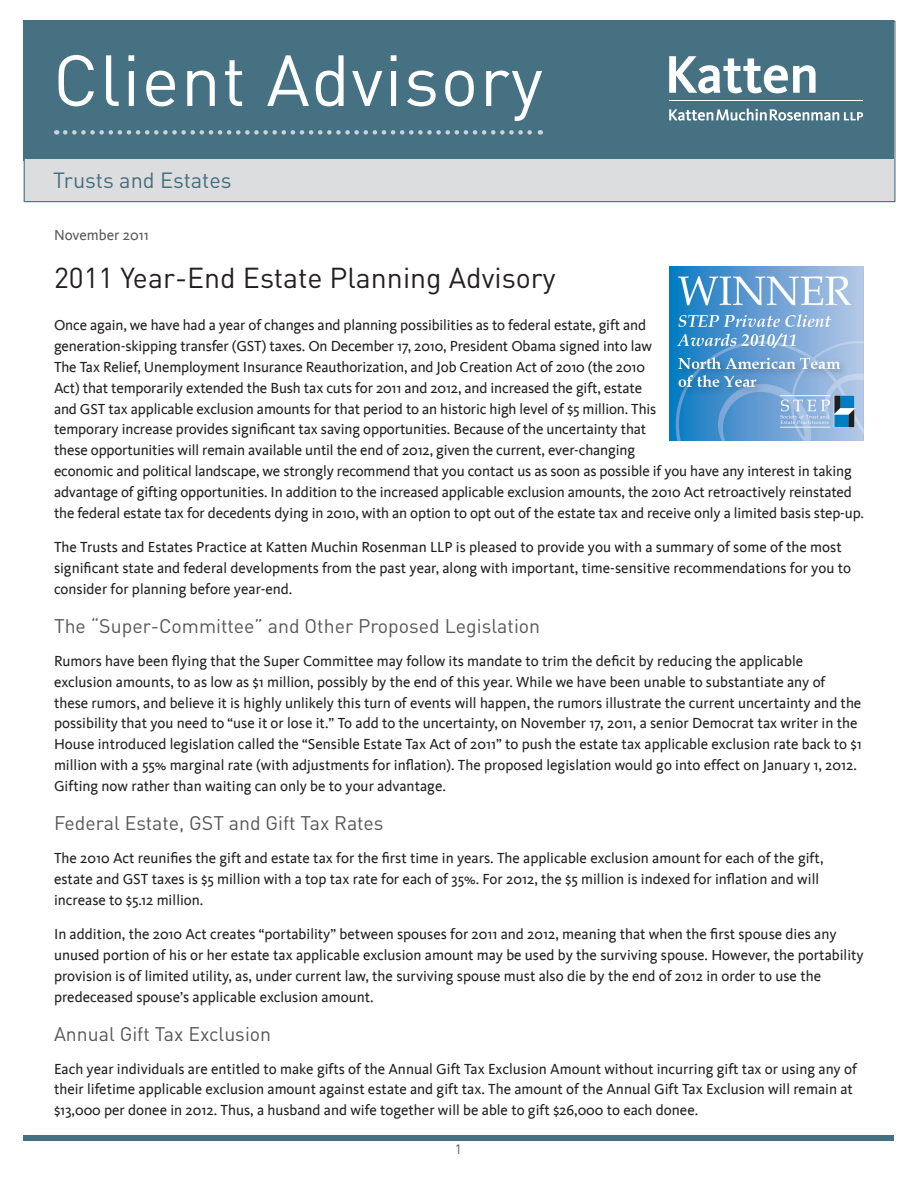
<style>
.page{position:relative;width:918px;height:1188px;background:#fff}
.page>*{position:absolute;margin:0;border:0;box-sizing:border-box;transform-origin:0 0}
.t1{font:71.1px "DINOT";letter-spacing:.02em;color:#fff}
.t2{font:28.5px "DINOT";color:#231f20}
.t3{font:21.75px "DINOT";color:#456f82}
.SubHeads{font:19.5px "DINOT";color:#57585a}
.t4{font:15px/20.9px "Kievit";color:#231f20}
.SubHeads-2{font:15px "Kievit";color:#57585a}
.t5{font:13.5px "DINOT";color:#57585a}
</style>
<div class="page">
<div style="left:24px;top:21px;width:870px;height:140px;background:#467183"></div>
<div style="left:24px;top:160px;width:871px;height:42px;background:#dcdddf"></div>
<svg style="left:65px;top:130px;width:476px;height:5px"></svg>
<svg style="left:669px;top:56px;width:147px;height:37px"></svg>
<hr style="left:669px;top:101px;width:194px;height:1px;background:#fff">
<svg style="left:669px;top:108px;width:194px;height:13px"></svg>
<div style="left:24px;top:1135px;width:870px;height:6px;background:#456f82"></div>
<div style="left:24px;top:21px;width:872px;height:181px;border:1px solid #456f82"></div>
<img style="left:669px;top:267px;width:195px;height:174px">
<p class="t1" style="left:53px;top:32px;width:491px">Client Advisory</p>
<p class="t3" style="left:53px;top:165px;width:180px">Trusts and Estates</p>
<p class="SubHeads-2" style="left:54px;top:226px;width:96px">November 2011</p>
<p class="t2" style="left:54px;top:259px;width:503px">2011 Year-End Estate Planning Advisory</p>
<p class="t4" style="left:54px;top:315px;width:812px">Once again, we have had a year of changes and planning possibilities as to federal estate, gift and<br>generation-skipping transfer (GST) taxes. On December 17, 2010, President Obama signed into law<br>The Tax Relief, Unemployment Insurance Reauthorization, and Job Creation Act of 2010 (the 2010<br>Act) that temporarily extended the Bush tax cuts for 2011 and 2012, and increased the gift, estate<br>and GST tax applicable exclusion amounts for that period to an historic high level of $5 million. This<br>temporary increase provides significant tax saving opportunities. Because of the uncertainty that<br>these opportunities will remain available until the end of 2012, given the current, ever-changing<br>economic and political landscape, we strongly recommend that you contact us as soon as possible if you have any interest in taking advantage of gifting opportunities. In addition to the increased applicable exclusion amounts, the 2010 Act retroactively reinstated the federal estate tax for decedents dying in 2010, with an option to opt out of the estate tax and receive only a limited basis step-up.</p>
<p class="t4" style="left:54px;top:537px;width:799px">The Trusts and Estates Practice at Katten Muchin Rosenman LLP is pleased to provide you with a summary of some of the most significant state and federal developments from the past year, along with important, time-sensitive recommendations for you to consider for planning before year-end.</p>
<p class="SubHeads" style="left:54px;top:613px;width:488px">The “Super-Committee” and Other Proposed Legislation</p>
<p class="t4" style="left:54px;top:651px;width:809px">Rumors have been flying that the Super Committee may follow its mandate to trim the deficit by reducing the applicable exclusion amounts, to as low as $1 million, possibly by the end of this year. While we have been unable to substantiate any of these rumors, and believe it is highly unlikely this turn of events will happen, the rumors illustrate the current uncertainty and the possibility that you need to “use it or lose it.” To add to the uncertainty, on November 17, 2011, a senior Democrat tax writer in the House introduced legislation called the “Sensible Estate Tax Act of 2011” to push the estate tax applicable exclusion rate back to $1 million with a 55% marginal rate (with adjustments for inflation). The proposed legislation would go into effect on January 1, 2012.<br>Gifting now rather than waiting can only be to your advantage.</p>
<p class="SubHeads" style="left:54px;top:810px;width:331px">Federal Estate, GST and Gift Tax Rates</p>
<p class="t4" style="left:54px;top:848px;width:771px">The 2010 Act reunifies the gift and estate tax for the first time in years. The applicable exclusion amount for each of the gift, estate and GST taxes is $5 million with a top tax rate for each of 35%. For 2012, the $5 million is indexed for inflation and will increase to $5.12 million.</p>
<p class="t4" style="left:54px;top:924px;width:811px">In addition, the 2010 Act creates “portability” between spouses for 2011 and 2012, meaning that when the first spouse dies any unused portion of his or her estate tax applicable exclusion amount may be used by the surviving spouse. However, the portability provision is of limited utility, as, under current law, the surviving spouse must also die by the end of 2012 in order to use the predeceased spouse’s applicable exclusion amount.</p>
<p class="SubHeads" style="left:54px;top:1020px;width:219px">Annual Gift Tax Exclusion</p>
<p class="t4" style="left:54px;top:1058px;width:804px">Each year individuals are entitled to make gifts of the Annual Gift Tax Exclusion Amount without incurring gift tax or using any of their lifetime applicable exclusion amount against estate and gift tax. The amount of the Annual Gift Tax Exclusion will remain at $13,000 per donee in 2012. Thus, a husband and wife together will be able to gift $26,000 to each donee.</p>
<p class="t5" style="left:455px;top:1140px;width:9px">1</p>
</div>
